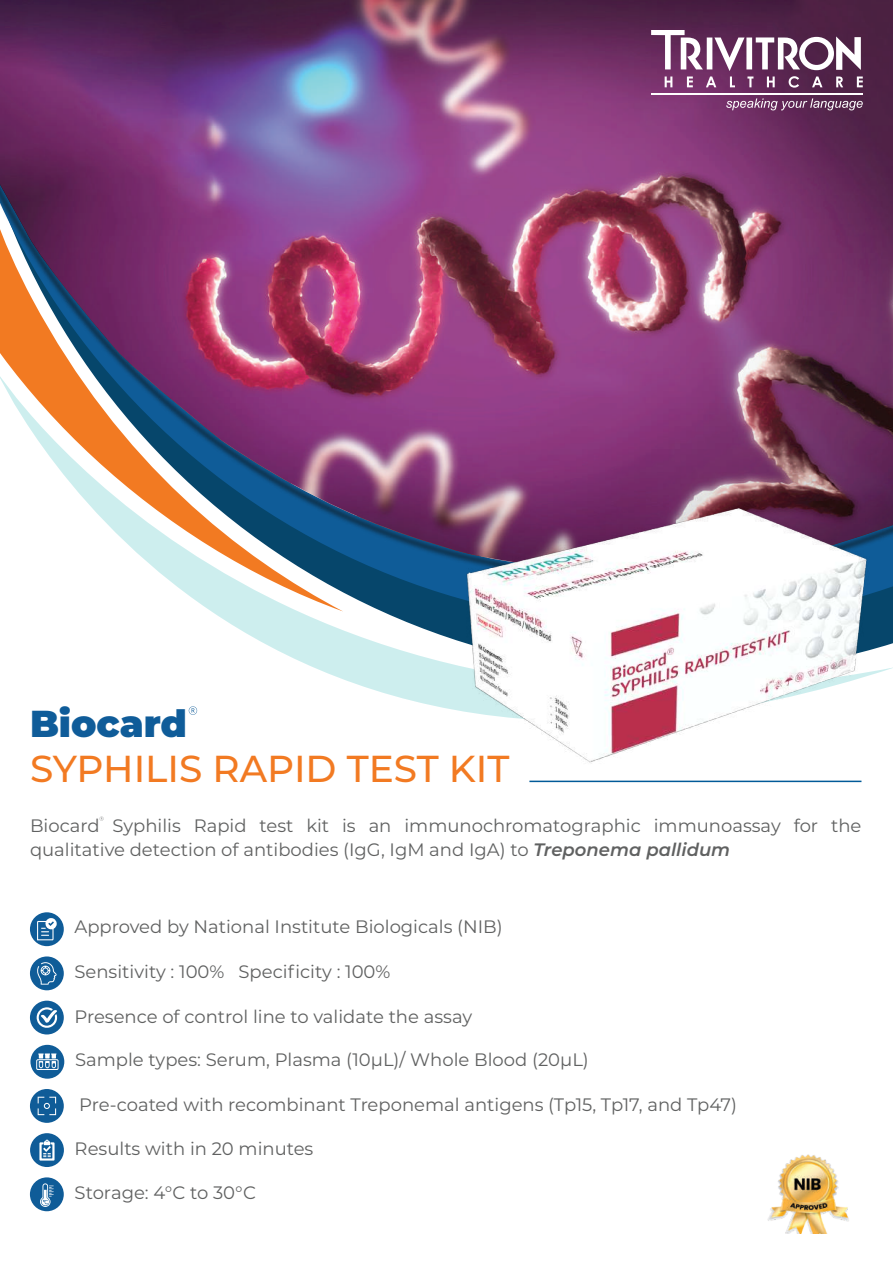
<style>
.page{position:relative;width:893px;height:1263px;background:#fff}
.page>*{position:absolute;margin:0;border:0;box-sizing:border-box;transform-origin:0 0}
.t1{font:500 37.5px "Montserrat";color:#f27a22}
.t2{font:900 37.5px "Montserrat";color:#0f5c99}
.t3{font:18px/24px "Montserrat";color:#606161}
.s1{font-weight:600;font-style:italic}
</style>
<div class="page">
<svg style="left:169px;top:580px;width:125px;height:132px"></svg>
<img style="left:0;top:0;width:893px;height:573px">
<svg style="left:651px;top:30px;width:212px;height:58px"></svg>
<svg style="left:726px;top:98px;width:137px;height:12px;background:#83597c"></svg>
<hr style="left:651px;top:93px;width:212px;height:1px;background:#fff">
<svg style="left:189px;top:706px;width:8px;height:9px"></svg>
<svg style="left:100px;top:816px;width:4px;height:5px"></svg>
<div style="left:30px;top:1045px;width:34px;height:34px;background:#0f5c98;border-radius:50%"></div>
<svg style="left:36px;top:1053px;width:23px;height:17px"></svg>
<div style="left:30px;top:1133px;width:34px;height:34px;background:#0f5c98;border-radius:50%"></div>
<div style="left:30px;top:1177px;width:34px;height:34px;background:#0f5c98;border-radius:50%"></div>
<svg style="left:39px;top:1139px;width:16px;height:21px"></svg>
<svg style="left:40px;top:1183px;width:14px;height:24px"></svg>
<div style="left:30px;top:912px;width:34px;height:34px;background:#0f5c98;border-radius:50%"></div>
<div style="left:30px;top:956px;width:34px;height:34px;background:#0f5c98;border-radius:50%"></div>
<svg style="left:30px;top:1089px;width:34px;height:34px"></svg>
<svg style="left:37px;top:918px;width:20px;height:22px"></svg>
<svg style="left:37px;top:962px;width:20px;height:23px"></svg>
<div style="left:30px;top:1001px;width:34px;height:33px;background:#0f5c98;border-radius:50%"></div>
<svg style="left:37px;top:1007px;width:20px;height:21px"></svg>
<svg style="left:38px;top:1097px;width:18px;height:18px"></svg>
<img style="left:767px;top:1154px;width:82px;height:79px">
<img style="left:294px;top:366px;width:599px;height:417px">
<h1 class="t2" style="left:30px;top:696px;width:159px">Biocard</h1>
<h1 class="t1" style="left:30px;top:743px;width:481px">SYPHILIS RAPID TEST KIT</h1>
<p class="t3" style="left:30px;top:813px;width:833px">Biocard Syphilis Rapid test kit is an immunochromatographic immunoassay for the qualitative detection of antibodies (IgG, IgM and IgA) to <span class="s1">Treponema pallidum</span></p>
<p class="t3" style="left:75px;top:914px;width:430px">Approved by National Institute Biologicals (NIB)</p>
<p class="t3" style="left:75px;top:959px;width:317px">Sensitivity : 100% Specificity : 100%</p>
<p class="t3" style="left:75px;top:1004px;width:399px">Presence of control line to validate the assay</p>
<p class="t3" style="left:75px;top:1047px;width:515px">Sample types: Serum, Plasma (10μL)/ Whole Blood (20μL)</p>
<p class="t3" style="left:79px;top:1092px;width:659px">Pre-coated with recombinant Treponemal antigens (Tp15, Tp17, and Tp47)</p>
<p class="t3" style="left:75px;top:1136px;width:240px">Results with in 20 minutes</p>
<p class="t3" style="left:75px;top:1180px;width:183px">Storage: 4°C to 30°C</p>
</div>
